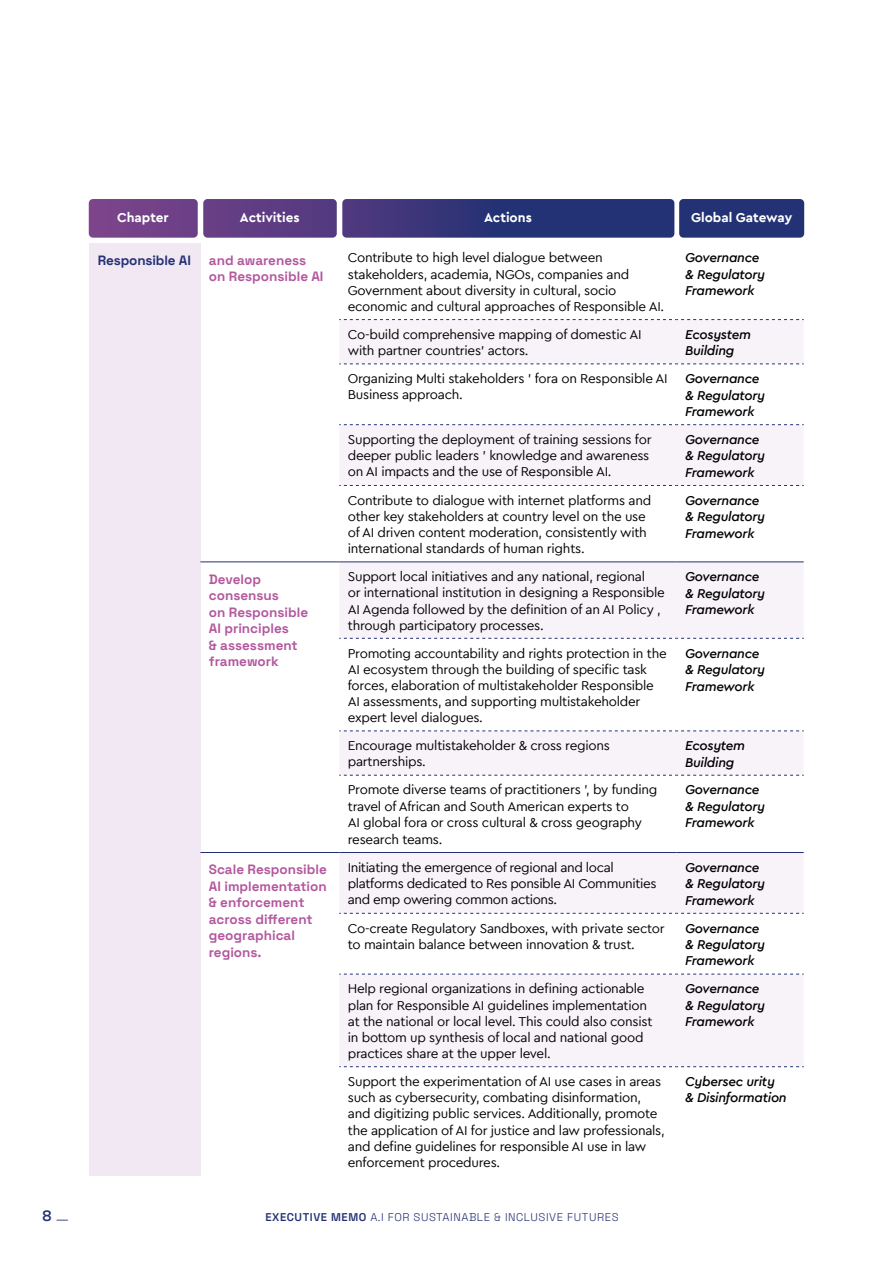
<style>
.page{position:relative;width:893px;height:1263px;background:#fff}
.page>*{position:absolute;margin:0;border:0;box-sizing:border-box;transform-origin:0 0}
.t1{font:600 15px "Space Grotesk";color:#233174}
.t2{font:13.5px/16.2px "Cera";letter-spacing:-.02em;color:#000}
.t3{font:italic 500 13.5px/16.5px "Cera";letter-spacing:-.02em;color:#000}
.t4{font:700 13.5px/16.5px "Space Grotesk";color:#b3589e}
.t5{font:700 13.5px "Cera";color:#fff}
.t6{font:700 13.5px "Space Grotesk";letter-spacing:-.01em;color:#233174}
.t7{font:300 11.25px "Space Grotesk";letter-spacing:.05em;color:#233174}
.s1{font-weight:300}
.s2{font-weight:600}
</style>
<div class="page">
<div style="left:89px;top:243px;width:111px;height:932px;background:#f2e8f3"></div>
<svg style="left:339px;top:320px;width:465px;height:746px;fill:#f8f3f9"></svg>
<hr style="left:200px;top:561px;width:139px;height:1px;background:#233174">
<hr style="left:339px;top:561px;width:337px;height:1px;background:#233174">
<hr style="left:200px;top:852px;width:139px;height:1px;background:#233174">
<hr style="left:339px;top:852px;width:337px;height:1px;background:#233174">
<svg style="left:339px;top:319px;width:465px;height:1px"></svg>
<svg style="left:339px;top:363px;width:465px;height:1px"></svg>
<svg style="left:339px;top:424px;width:465px;height:1px"></svg>
<svg style="left:339px;top:485px;width:465px;height:1px"></svg>
<hr style="left:676px;top:561px;width:128px;height:1px;background:#233174">
<svg style="left:339px;top:638px;width:465px;height:1px"></svg>
<svg style="left:339px;top:730px;width:465px;height:1px"></svg>
<svg style="left:339px;top:775px;width:465px;height:1px"></svg>
<svg style="left:339px;top:913px;width:465px;height:1px"></svg>
<svg style="left:339px;top:974px;width:465px;height:1px"></svg>
<svg style="left:339px;top:1066px;width:465px;height:1px"></svg>
<hr style="left:676px;top:852px;width:128px;height:1px;background:#233174">
<svg style="left:89px;top:199px;width:715px;height:39px;background:#463d7f"></svg>
<p class="t5" style="left:117px;top:209px;width:53px">Chapter</p>
<p class="t5" style="left:240px;top:209px;width:61px">Activities</p>
<p class="t5" style="left:484px;top:209px;width:49px">Actions</p>
<p class="t5" style="left:691px;top:209px;width:103px">Global Gateway</p>
<p class="t6" style="left:98px;top:250px;width:95px">Responsible AI</p>
<p class="t4" style="left:209px;top:251px;width:116px">and awareness on Responsible AI</p>
<p class="t2" style="left:348px;top:249px;width:318px">Contribute to high level dialogue between stakeholders, academia, NGOs, companies and Government about diversity in cultural, socio economic and cultural approaches of Responsible AI.</p>
<p class="t3" style="left:685px;top:249px;width:82px">Governance &amp; Regulatory<br>Framework</p>
<p class="t2" style="left:348px;top:326px;width:295px">Co-build comprehensive mapping of domestic AI with partner countries’ actors.</p>
<p class="t3" style="left:685px;top:325px;width:68px">Ecosystem<br>Building</p>
<p class="t2" style="left:348px;top:370px;width:321px">Organizing Multi stakeholders ’ fora on Responsible AI<br>Business approach.</p>
<p class="t3" style="left:685px;top:370px;width:82px">Governance &amp; Regulatory<br>Framework</p>
<p class="t2" style="left:348px;top:431px;width:305px">Supporting the deployment of training sessions for deeper public leaders ’ knowledge and awareness on AI impacts and the use of Responsible AI.</p>
<p class="t3" style="left:685px;top:431px;width:82px">Governance &amp; Regulatory<br>Framework</p>
<p class="t2" style="left:348px;top:491px;width:305px">Contribute to dialogue with internet platforms and other key stakeholders at country level on the use of AI driven content moderation, consistently with international standards of human rights.</p>
<p class="t3" style="left:685px;top:491px;width:82px">Governance &amp; Regulatory<br>Framework</p>
<p class="t4" style="left:209px;top:570px;width:101px">Develop consensus<br>on Responsible<br>AI principles<br>&amp; assessment framework</p>
<p class="t2" style="left:348px;top:568px;width:318px">Support local initiatives and any national, regional<br>or international institution in designing a Responsible AI Agenda followed by the definition of an AI Policy , through participatory processes.</p>
<p class="t3" style="left:685px;top:568px;width:82px">Governance &amp; Regulatory<br>Framework</p>
<p class="t2" style="left:348px;top:644px;width:320px">Promoting accountability and rights protection in the AI ecosystem through the building of specific task forces, elaboration of multistakeholder Responsible AI assessments, and supporting multistakeholder expert level dialogues.</p>
<p class="t3" style="left:685px;top:644px;width:82px">Governance &amp; Regulatory<br>Framework</p>
<p class="t2" style="left:348px;top:737px;width:264px">Encourage multistakeholder &amp; cross regions partnerships.</p>
<p class="t3" style="left:685px;top:737px;width:62px">Ecosytem<br>Building</p>
<p class="t2" style="left:348px;top:781px;width:311px">Promote diverse teams of practitioners ’, by funding travel of African and South American experts to<br>AI global fora or cross cultural &amp; cross geography research teams.</p>
<p class="t3" style="left:685px;top:781px;width:82px">Governance &amp; Regulatory<br>Framework</p>
<p class="t4" style="left:209px;top:860px;width:119px">Scale Responsible<br>AI implementation &amp; enforcement across different geographical regions.</p>
<p class="t2" style="left:348px;top:858px;width:310px">Initiating the emergence of regional and local platforms dedicated to Res ponsible AI Communities and emp owering common actions.</p>
<p class="t3" style="left:685px;top:858px;width:82px">Governance &amp; Regulatory<br>Framework</p>
<p class="t2" style="left:348px;top:919px;width:318px">Co-create Regulatory Sandboxes, with private sector to maintain balance between innovation &amp; trust.</p>
<p class="t3" style="left:685px;top:919px;width:82px">Governance &amp; Regulatory<br>Framework</p>
<p class="t2" style="left:348px;top:980px;width:306px">Help regional organizations in defining actionable plan for Responsible AI guidelines implementation at the national or local level. This could also consist in bottom up synthesis of local and national good practices share at the upper level.</p>
<p class="t3" style="left:685px;top:980px;width:82px">Governance &amp; Regulatory<br>Framework</p>
<p class="t2" style="left:348px;top:1073px;width:318px">Support the experimentation of AI use cases in areas such as cybersecurity, combating disinformation, and digitizing public services. Additionally, promote the application of AI for justice and law professionals, and define guidelines for responsible AI use in law enforcement procedures.</p>
<p class="t3" style="left:685px;top:1072px;width:103px">Cybersec urity &amp; Disinformation</p>
<p class="t1" style="left:43px;top:1205px;width:28px">8 <span class="s1">—</span></p>
<p class="t7" style="left:265px;top:1209px;width:355px"><span class="s2">EXECUTIVE MEMO</span> A.I FOR SUSTAINABLE &amp; INCLUSIVE FUTURES</p>
</div>
